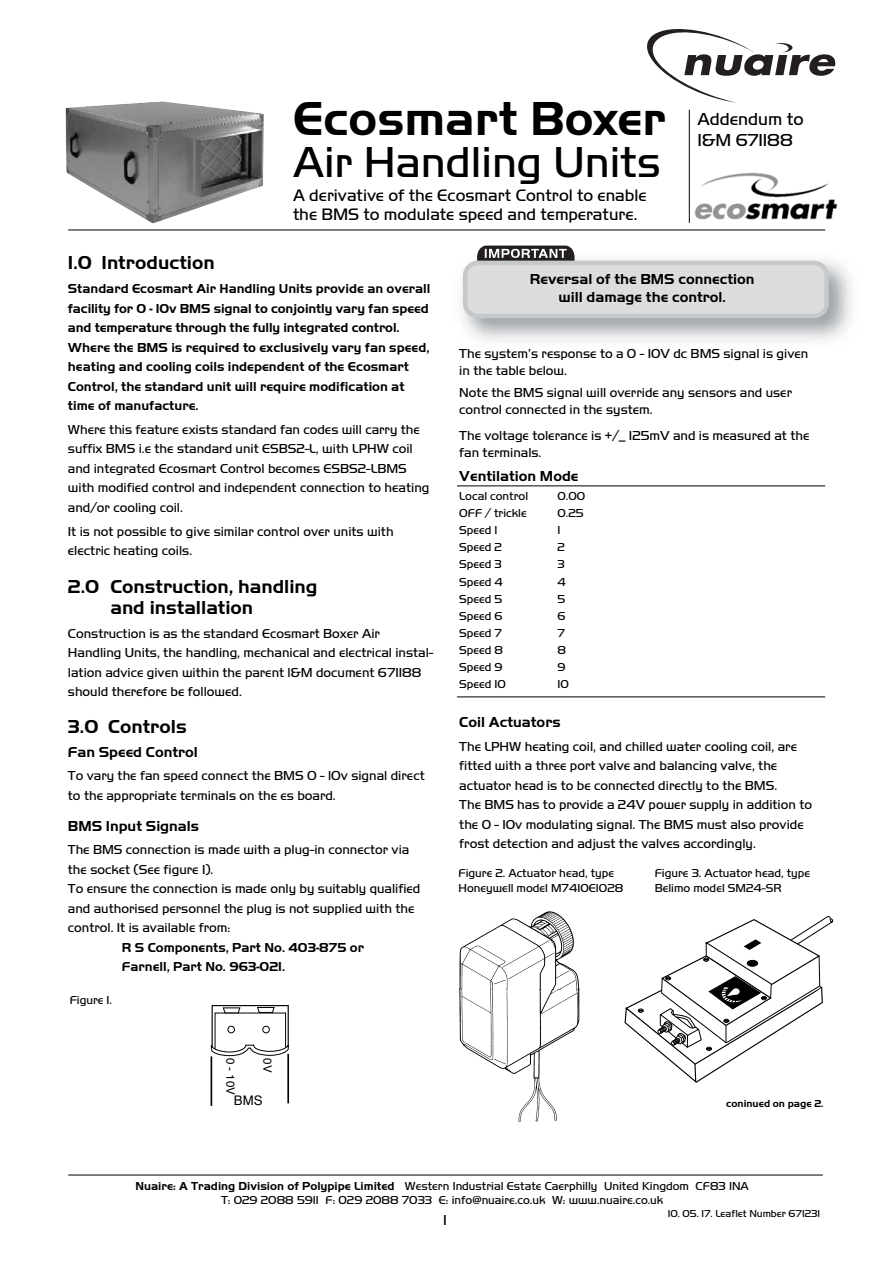
<style>
.page{position:relative;width:893px;height:1263px;background:#fff}
.page>*{position:absolute;margin:0;border:0;box-sizing:border-box;transform-origin:0 0}
.t1{font:700 49.5px "Handel Got D";color:#000}
.t2{font:45px "Handel Got D Ligh";color:#000}
.t3{font:700 19.5px/21px "Handel Got D";color:#000}
.t4{font:18px/21.6px "Handel Got D Ligh";color:#000}
.t5{font:17.25px/19.5px "Handel Got D Ligh";color:#000}
.t6{font:700 15px/18px "Handel Got D";color:#000;text-align:center}
.t7{font:15px "Handel Got D Ligh";color:#000}
.t8{font:13.5px/19.5px "Handel Got D Ligh";color:#000}
.t9{font:700 13.5px/19.5px "Handel Got D";color:#000}
.t10{font:13.2px "Helvetica";color:#000}
.t11{font:12px/15px "Handel Got D Ligh";color:#000}
.t12{font:11.55px "Helvetica";color:#000}
.t13{font:300 10.5px "Handel Got D";color:#000}
.t14{font:700 10.5px "Handel Got D";color:#000}
.s1{font-family:"Handel Got D";font-weight:700}
</style>
<div class="page">
<svg style="left:463px;top:246px;width:366px;height:72px"></svg>
<hr style="left:68px;top:230px;width:757px;height:1px;background:#000">
<img style="left:66px;top:101px;width:198px;height:122px">
<svg style="left:211px;top:1005px;width:78px;height:51px"></svg>
<div style="left:228px;top:1026px;width:6px;height:7px;background:#fff;border-radius:50%"></div>
<div style="left:228px;top:1026px;width:7px;height:7px;border:1px solid #000;border-radius:50%"></div>
<div style="left:263px;top:1026px;width:6px;height:7px;background:#fff;border-radius:50%"></div>
<div style="left:262px;top:1026px;width:8px;height:7px;border:1px solid #000;border-radius:50%"></div>
<hr style="left:211px;top:1056px;width:1px;height:50px;background:#000">
<hr style="left:287px;top:1054px;width:2px;height:49px;background:#000">
<hr style="left:457px;top:486px;width:368px;height:1px;background:#000">
<hr style="left:457px;top:697px;width:368px;height:1px;background:#000">
<img style="left:459px;top:911px;width:121px;height:211px">
<svg style="left:624px;top:916px;width:210px;height:167px"></svg>
<svg style="left:647px;top:29px;width:188px;height:74px"></svg>
<hr style="left:689px;top:110px;width:1px;height:113px;background:#000">
<img style="left:694px;top:172px;width:144px;height:48px">
<hr style="left:68px;top:1175px;width:755px;height:1px;background:#000">
<h1 class="t1" style="left:293px;top:102px;width:374px">Ecosmart Boxer</h1>
<h2 class="t2" style="left:293px;top:147px;width:369px">Air Handling Units</h2>
<p class="t5" style="left:293px;top:187px;width:355px">A derivative of the Ecosmart Control to enable the BMS to modulate speed and temperature.</p>
<h3 class="t4" style="left:697px;top:109px;width:108px">Addendum to<br>I&amp;M 671188</h3>
<h3 class="t3" style="left:68px;top:254px;width:148px">1.0 Introduction</h3>
<p class="t9" style="left:68px;top:280px;width:364px">Standard Ecosmart Air Handling Units provide an overall facility for 0 - 10v BMS signal to conjointly vary fan speed and temperature through the fully integrated control.<br>Where the BMS is required to exclusively vary fan speed, heating and cooling coils independent of the Ecosmart Control, the standard unit will require modification at time of manufacture.</p>
<p class="t8" style="left:68px;top:421px;width:363px">Where this feature exists standard fan codes will carry the suffix BMS i.e the standard unit ESBS2-L, with LPHW coil and integrated Ecosmart Control becomes ESBS2-LBMS with modified control and independent connection to heating and/or cooling coil.</p>
<p class="t8" style="left:68px;top:522px;width:327px">It is not possible to give similar control over units with electric heating coils.</p>
<h3 class="t3" style="left:110px;top:578px;width:209px;text-indent:-43px">2.0 Construction, handling and installation</h3>
<p class="t8" style="left:68px;top:625px;width:367px">Construction is as the standard Ecosmart Boxer Air Handling Units, the handling, mechanical and electrical instal&shy;lation advice given within the parent l&amp;M document 671188 should therefore be followed.</p>
<h3 class="t3" style="left:68px;top:718px;width:120px">3.0 Controls</h3>
<p class="t6" style="left:68px;top:744px;width:132px">Fan Speed Control</p>
<p class="t8" style="left:68px;top:767px;width:358px">To vary the fan speed connect the BMS O - lOv signal direct to the appropriate terminals on the es board.</p>
<p class="t6" style="left:68px;top:818px;width:133px">BMS Input Signals</p>
<p class="t8" style="left:68px;top:841px;width:354px">The BMS connection is made with a plug-in connector via the socket (See figure 1).<br>To ensure the connection is made only by suitably qualified and authorised personnel the plug is not supplied with the control. It is available from:</p>
<p class="t9" style="left:122px;top:939px;width:244px">R S Components, Part No. 403-875 or<br>Farnell, Part No. 963-021.</p>
<p class="t11" style="left:70px;top:993px;width:44px">Figure 1.</p>
<p class="t12" style="left:235px;top:1058px;width:39px;rotate:90deg">0 - 10V</p>
<p class="t12" style="left:272px;top:1058px;width:16px;rotate:90deg">0V</p>
<p class="t10" style="left:234px;top:1095px;width:30px">BMS</p>
<p class="t6" style="left:530px;top:272px;width:226px">Reversal of the BMS connection will damage the control.</p>
<p class="t8" style="left:459px;top:346px;width:351px;line-height:17.2px">The system’s response to a 0 - 10V dc BMS signal is given in the table below.</p>
<p class="t8" style="left:459px;top:385px;width:334px;line-height:17.2px">Note the BMS signal will override any sensors and user control connected in the system.</p>
<p class="t8" style="left:459px;top:428px;width:352px;line-height:17.2px">The voltage tolerance is +/_ 125mV and is measured at the fan terminals.</p>
<p class="t6" style="left:459px;top:468px;width:121px">Ventilation Mode</p>
<p class="t11" style="left:459px;top:489px;width:70px">Local control</p>
<p class="t11" style="left:557px;top:489px;width:29px">0.00</p>
<p class="t11" style="left:459px;top:506px;width:69px">OFF / trickle</p>
<p class="t11" style="left:557px;top:506px;width:28px">0.25</p>
<p class="t11" style="left:459px;top:524px;width:40px">Speed 1</p>
<p class="t11" style="left:557px;top:524px;width:4px">1</p>
<p class="t11" style="left:459px;top:541px;width:44px">Speed 2</p>
<p class="t11" style="left:557px;top:541px;width:9px">2</p>
<p class="t11" style="left:459px;top:558px;width:44px">Speed 3</p>
<p class="t11" style="left:557px;top:558px;width:9px">3</p>
<p class="t11" style="left:459px;top:575px;width:45px">Speed 4</p>
<p class="t11" style="left:557px;top:575px;width:10px">4</p>
<p class="t11" style="left:459px;top:592px;width:45px">Speed 5</p>
<p class="t11" style="left:557px;top:592px;width:9px">5</p>
<p class="t11" style="left:459px;top:609px;width:45px">Speed 6</p>
<p class="t11" style="left:557px;top:609px;width:10px">6</p>
<p class="t11" style="left:459px;top:626px;width:44px">Speed 7</p>
<p class="t11" style="left:557px;top:626px;width:9px">7</p>
<p class="t11" style="left:459px;top:643px;width:45px">Speed 8</p>
<p class="t11" style="left:557px;top:643px;width:10px">8</p>
<p class="t11" style="left:459px;top:661px;width:45px">Speed 9</p>
<p class="t11" style="left:557px;top:661px;width:10px">9</p>
<p class="t11" style="left:459px;top:678px;width:48px">Speed 10</p>
<p class="t11" style="left:557px;top:678px;width:13px">10</p>
<p class="t6" style="left:459px;top:714px;width:103px">Coil Actuators</p>
<p class="t8" style="left:459px;top:738px;width:354px">The LPHW heating coil, and chilled water cooling coil, are fitted with a three port valve and balancing valve, the actuator head is to be connected directly to the BMS.<br>The BMS has to provide a 24V power supply in addition to the 0 - 10v modulating signal. The BMS must also provide frost detection and adjust the valves accordingly.</p>
<p class="t11" style="left:458px;top:867px;width:166px">Figure 2. Actuator head, type<br>Honeywell model M7410E1028</p>
<p class="t11" style="left:655px;top:867px;width:157px">Figure 3. Actuator head, type<br>Belimo model SM24-SR</p>
<p class="t14" style="left:726px;top:1100px;width:99px">coninued on page 2.</p>
<p class="t11" style="left:135px;top:1180px;width:615px;line-height:14.1px;text-align:center"><span class="s1">Nuaire: A Trading Division of Polypipe Limited</span> Western Industrial Estate Caerphilly United Kingdom CF83 1NA<br>T: 029 2088 5911 F: 029 2088 7033 E: info@nuaire.co.uk W: www.nuaire.co.uk</p>
<p class="t7" style="left:443px;top:1215px;width:5px">1</p>
<p class="t13" style="left:668px;top:1208px;width:154px">10. 05. 17. Leaflet Number 671231</p>
</div>
